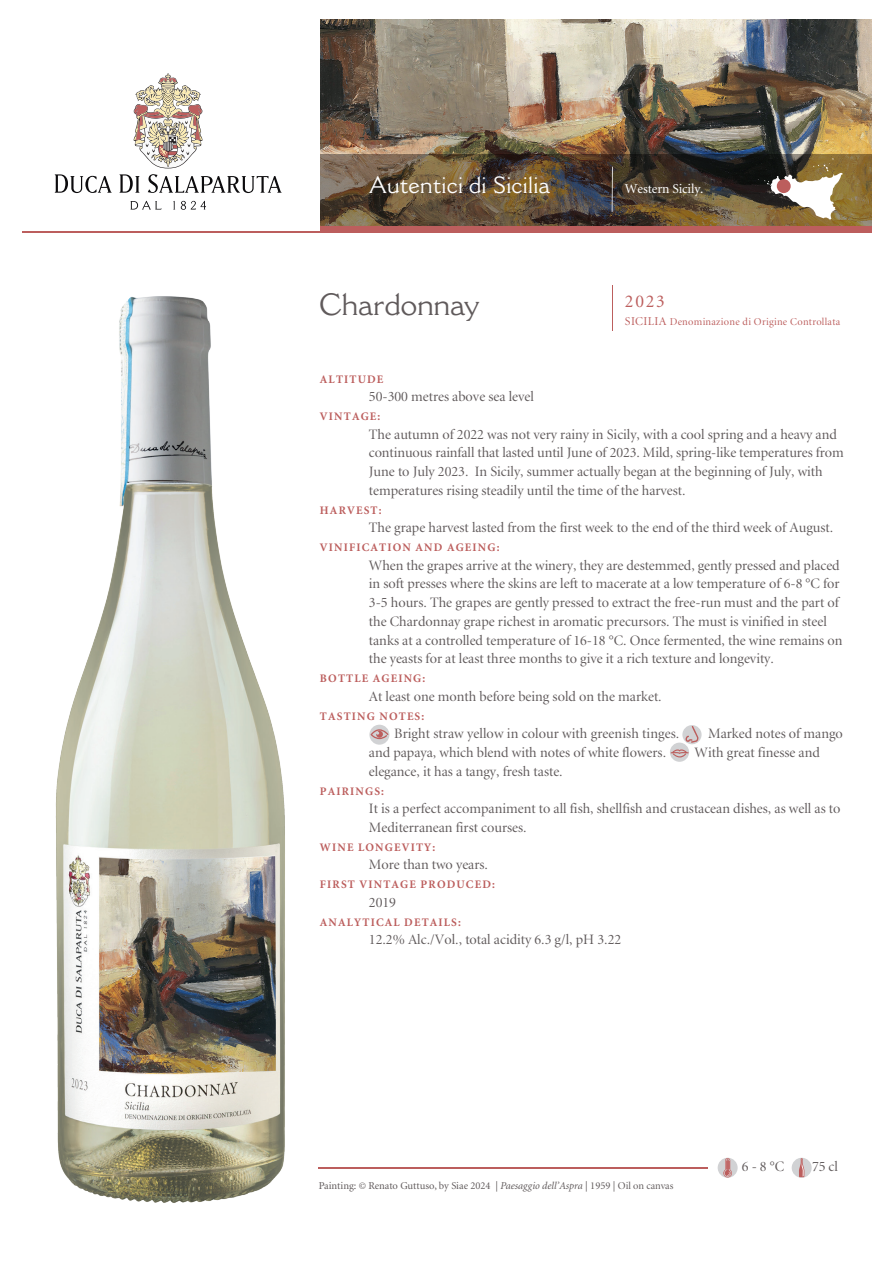
<style>
.page{position:relative;width:893px;height:1263px;background:#fff}
.page>*{position:absolute;margin:0;border:0;box-sizing:border-box;transform-origin:0 0}
.t1{font:30.3px "Cantoria MT Std";letter-spacing:.005em;color:#605a5b}
.t2{font:23.1px "Cantoria MT Std";letter-spacing:.01em;color:#fff}
.t3{font:18px "Minion";color:#bc5e5d}
.t4{font:14.4px/18.8px "Minion Display";color:#605a5b}
.t5{font:13.5px "Minion";letter-spacing:-.01em;color:#fff}
.t6{font:700 11.55px "Minion";letter-spacing:.1em;color:#bc5e5d}
.t7{font:10.5px "Minion";color:#605a5b}
.t8{font:10.5px "Minion Display";letter-spacing:.03em;color:#bc5e5d}
.s1{font-size:12px}
.s2{font-style:italic}
.s3{font-family:"Minion Display"}
</style>
<div class="page">
<img style="left:320px;top:20px;width:552px;height:134px">
<svg style="left:320px;top:154px;width:552px;height:72px;background:#5b4b35"></svg>
<svg style="left:682px;top:725px;width:20px;height:19px"></svg>
<svg style="left:685px;top:726px;width:13px;height:17px"></svg>
<div style="left:670px;top:743px;width:19px;height:19px;background:#d1d2d4;border-radius:50%"></div>
<svg style="left:671px;top:749px;width:17px;height:8px"></svg>
<div style="left:369px;top:725px;width:20px;height:20px;background:#d1d2d4;border-radius:50%"></div>
<svg style="left:370px;top:729px;width:18px;height:10px"></svg>
<svg style="left:130px;top:201px;width:32px;height:9px"></svg>
<svg style="left:173px;top:201px;width:2px;height:9px"></svg>
<svg style="left:181px;top:201px;width:25px;height:9px"></svg>
<svg style="left:55px;top:174px;width:57px;height:19px"></svg>
<svg style="left:119px;top:174px;width:21px;height:19px"></svg>
<svg style="left:148px;top:174px;width:134px;height:19px"></svg>
<svg style="left:133px;top:73px;width:70px;height:95px"></svg>
<div style="left:320px;top:226px;width:552px;height:7px;background:#bc5e5d"></div>
<hr style="left:23px;top:232px;width:299px;height:1px;background:#bc5e5d">
<div style="left:718px;top:1158px;width:20px;height:20px;background:#d1d2d4;border-radius:50%"></div>
<svg style="left:723px;top:1158px;width:9px;height:19px"></svg>
<div style="left:792px;top:1158px;width:20px;height:20px;background:#d1d2d4;border-radius:50%"></div>
<hr style="left:319px;top:1167px;width:389px;height:1px;background:#bc5e5d">
<img style="left:55px;top:296px;width:271px;height:907px">
<hr style="left:612px;top:285px;width:1px;height:46px;background:#bc5e5d">
<svg style="left:799px;top:1158px;width:6px;height:19px"></svg>
<svg style="left:764px;top:158px;width:79px;height:62px"></svg>
<div style="left:777px;top:179px;width:14px;height:14px;background:#bc5e5d;border-radius:50%"></div>
<hr style="left:612px;top:167px;width:1px;height:45px;background:#fff">
<h2 class="t2" style="left:369px;top:171px;width:183px">Autentici di Sicilia</h2>
<h1 class="t1" style="left:319px;top:286px;width:162px">Chardonnay</h1>
<p class="t5" style="left:625px;top:182px;width:80px">Western Sicily.</p>
<p class="t3" style="left:625px;top:293px;width:41px">2023</p>
<p class="t8" style="left:625px;top:316px;width:217px"><span class="s1">SICILIA</span> Denominazione di Origine Controllata</p>
<p class="t6" style="left:320px;top:373px;width:65px">ALTITUDE</p>
<p class="t6" style="left:320px;top:411px;width:62px">VINTAGE:</p>
<p class="t4" style="left:369px;top:388px;width:167px">50-300 metres above sea level</p>
<p class="t4" style="left:369px;top:425px;width:476px">The autumn of 2022 was not very rainy in Sicily, with a cool spring and a heavy and continuous rainfall that lasted until June of 2023. Mild, spring-like temperatures from June to July 2023. In Sicily, summer actually began at the beginning of July, with temperatures rising steadily until the time of the harvest.</p>
<p class="t4" style="left:369px;top:519px;width:466px">The grape harvest lasted from the first week to the end of the third week of August.</p>
<p class="t4" style="left:369px;top:556px;width:475px">When the grapes arrive at the winery, they are destemmed, gently pressed and placed in soft presses where the skins are left to macerate at a low temperature of 6-8 °C for 3-5 hours. The grapes are gently pressed to extract the free-run must and the part of the Chardonnay grape richest in aromatic precursors. The must is vinified in steel tanks at a controlled temperature of 16-18 °C. Once fermented, the wine remains on the yeasts for at least three months to give it a rich texture and longevity.</p>
<p class="t4" style="left:369px;top:687px;width:294px">At least one month before being sold on the market.</p>
<p class="t4" style="left:394px;top:725px;width:287px">Bright straw yellow in colour with greenish tinges.</p>
<p class="t4" style="left:708px;top:725px;width:136px">Marked notes of mango</p>
<p class="t4" style="left:369px;top:743px;width:299px">and papaya, which blend with notes of white flowers.</p>
<p class="t4" style="left:695px;top:743px;width:127px">With great finesse and</p>
<p class="t4" style="left:369px;top:762px;width:195px">elegance, it has a tangy, fresh taste.</p>
<p class="t4" style="left:369px;top:800px;width:473px">It is a perfect accompaniment to all fish, shellfish and crustacean dishes, as well as to<br>Mediterranean first courses.</p>
<p class="t4" style="left:369px;top:856px;width:121px">More than two years.</p>
<p class="t4" style="left:369px;top:893px;width:29px">2019</p>
<p class="t4" style="left:369px;top:931px;width:254px">12.2% Alc./Vol., total acidity 6.3 g/l, pH 3.22</p>
<p class="t6" style="left:320px;top:504px;width:63px">HARVEST:</p>
<p class="t6" style="left:320px;top:542px;width:181px">VINIFICATION AND AGEING:</p>
<p class="t6" style="left:320px;top:673px;width:107px">BOTTLE AGEING:</p>
<p class="t6" style="left:320px;top:710px;width:106px">TASTING NOTES:</p>
<p class="t6" style="left:320px;top:785px;width:66px">PAIRINGS:</p>
<p class="t6" style="left:320px;top:841px;width:117px">WINE LONGEVITY:</p>
<p class="t6" style="left:320px;top:879px;width:176px">FIRST VINTAGE PRODUCED:</p>
<p class="t6" style="left:320px;top:916px;width:142px">ANALYTICAL DETAILS:</p>
<p class="t7" style="left:319px;top:1181px;width:356px">Painting: © Renato Guttuso, by Siae 2024 | <span class="s2">Paesaggio dell’Aspra</span> | 1959 | <span class="s3">Oil on canvas</span></p>
<p class="t4" style="left:742px;top:1157px;width:44px">6 - 8 °C</p>
<p class="t4" style="left:812px;top:1157px;width:27px">75 cl</p>
</div>
